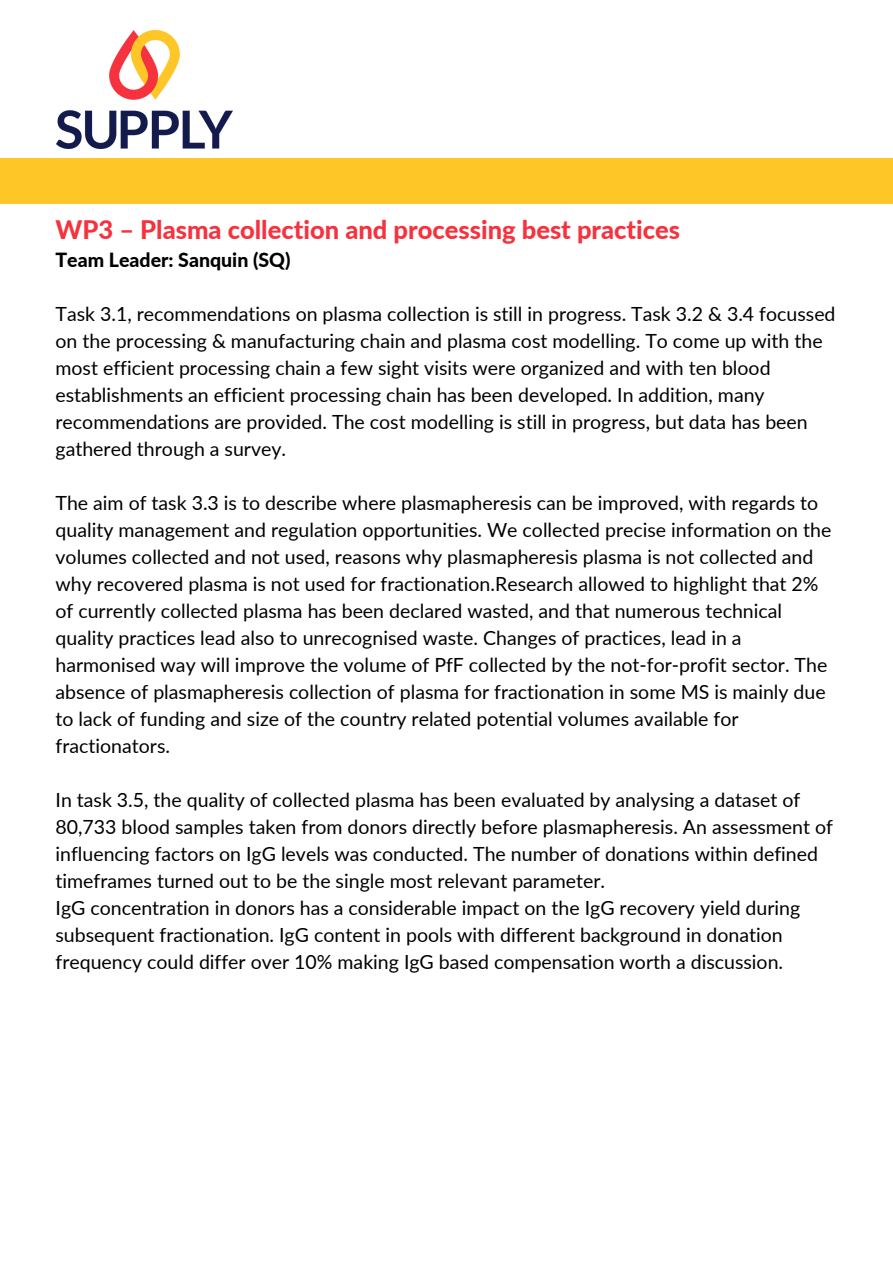
<style>
.page{position:relative;width:893px;height:1264px;background:#fff}
.page>*{position:absolute;margin:0;border:0;box-sizing:border-box;transform-origin:0 0}
.t1{font:800 25.5px "Lato";color:#f6323e}
.t2{font:19.5px/27px "Lato";color:#000}
.t3{font:800 19.5px "Lato";color:#000}
</style>
<div class="page">
<img style="left:57px;top:30px;width:175px;height:118px">
<div style="left:0;top:158px;width:892px;height:46px;background:#ffc627"></div>
<p class="t1" style="left:56px;top:214px;width:626px">WP3 – Plasma collection and processing best practices</p>
<p class="t3" style="left:56px;top:248px;width:236px">Team Leader: Sanquin (SQ)</p>
<p class="t2" style="left:56px;top:300px;width:781px">Task 3.1, recommendations on plasma collection is still in progress. Task 3.2 &amp; 3.4 focussed on the processing &amp; manufacturing chain and plasma cost modelling. To come up with the most efficient processing chain a few sight visits were organized and with ten blood establishments an efficient processing chain has been developed. In addition, many recommendations are provided. The cost modelling is still in progress, but data has been gathered through a survey.</p>
<p class="t2" style="left:56px;top:489px;width:777px">The aim of task 3.3 is to describe where plasmapheresis can be improved, with regards to quality management and regulation opportunities. We collected precise information on the volumes collected and not used, reasons why plasmapheresis plasma is not collected and why recovered plasma is not used for fractionation.Research allowed to highlight that 2% of currently collected plasma has been declared wasted, and that numerous technical quality practices lead also to unrecognised waste. Changes of practices, lead in a harmonised way will improve the volume of PfF collected by the not-for-profit sector. The absence of plasmapheresis collection of plasma for fractionation in some MS is mainly due to lack of funding and size of the country related potential volumes available for fractionators.</p>
<p class="t2" style="left:56px;top:786px;width:779px">In task 3.5, the quality of collected plasma has been evaluated by analysing a dataset of 80,733 blood samples taken from donors directly before plasmapheresis. An assessment of influencing factors on IgG levels was conducted. The number of donations within defined timeframes turned out to be the single most relevant parameter.</p>
<p class="t2" style="left:56px;top:894px;width:746px">IgG concentration in donors has a considerable impact on the IgG recovery yield during subsequent fractionation. IgG content in pools with different background in donation frequency could differ over 10% making IgG based compensation worth a discussion.</p>
</div>
